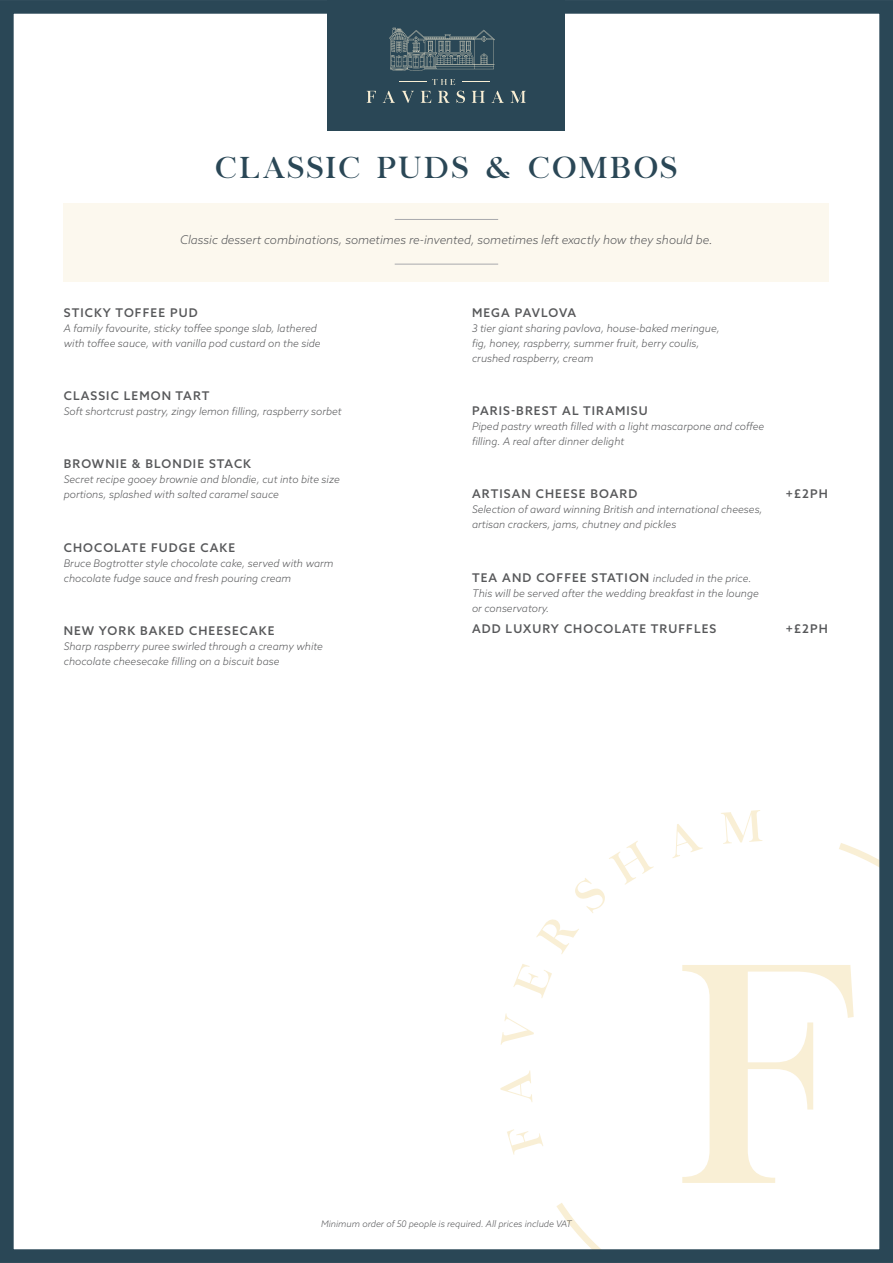
<style>
.page{position:relative;width:893px;height:1263px;background:#fff}
.page>*{position:absolute;margin:0;border:0;box-sizing:border-box;transform-origin:0 0}
.t1{font:30px "Chapaza";letter-spacing:.11em;color:#2a4756}
.Price{font:500 12px "Azo Sans";letter-spacing:.09em;color:#57585a}
.Price-2{font:italic 300 12px "Azo Sans";color:#57585a}
.Price-3{font:500 12px "Azo Sans";letter-spacing:.07em;color:#57585a}
.Price-4{font:italic 300 10.5px/15px "Azo Sans";color:#57585a}
.Price-5{font:italic 300 9px "Azo Sans";color:#57585a}
.s1{font-weight:300;font-style:italic;font-size:10.5px}
</style>
<div class="page">
<svg style="left:556px;top:843px;width:322px;height:405px"></svg>
<svg style="left:507px;top:1129px;width:36px;height:26px"></svg>
<svg style="left:500px;top:1070px;width:32px;height:32px"></svg>
<svg style="left:501px;top:1013px;width:33px;height:32px"></svg>
<svg style="left:513px;top:964px;width:39px;height:34px"></svg>
<svg style="left:536px;top:919px;width:43px;height:35px"></svg>
<svg style="left:575px;top:841px;width:79px;height:72px"></svg>
<svg style="left:672px;top:824px;width:31px;height:34px"></svg>
<svg style="left:721px;top:810px;width:41px;height:34px"></svg>
<svg style="left:682px;top:965px;width:172px;height:218px"></svg>
<div style="left:0;top:0;width:893px;height:1263px;border:14px solid #2a4756"></div>
<div style="left:328px;top:0;width:237px;height:131px;background:#2a4756"></div>
<svg style="left:389px;top:28px;width:106px;height:43px"></svg>
<svg style="left:367px;top:91px;width:9px;height:12px"></svg>
<svg style="left:383px;top:91px;width:12px;height:12px"></svg>
<svg style="left:402px;top:91px;width:12px;height:12px"></svg>
<svg style="left:421px;top:91px;width:10px;height:12px"></svg>
<svg style="left:438px;top:91px;width:12px;height:12px"></svg>
<svg style="left:456px;top:91px;width:9px;height:12px"></svg>
<svg style="left:472px;top:91px;width:13px;height:12px"></svg>
<svg style="left:491px;top:91px;width:13px;height:12px"></svg>
<svg style="left:510px;top:91px;width:16px;height:12px"></svg>
<svg style="left:399px;top:79px;width:56px;height:6px"></svg>
<div style="left:64px;top:203px;width:765px;height:79px;background:#fcf8ee"></div>
<hr style="left:395px;top:219px;width:103px;height:1px;background:#a8a9ad">
<hr style="left:395px;top:264px;width:103px;height:1px;background:#a8a9ad">
<p class="t1" style="left:216px;top:150px;width:463px">CLASSIC PUDS &amp; COMBOS</p>
<p class="Price-2" style="left:180px;top:232px;width:534px">Classic dessert combinations, sometimes re-invented, sometimes left exactly how they should be.</p>
<p class="Price" style="left:64px;top:304px;width:135px">STICKY TOFFEE PUD</p>
<p class="Price-4" style="left:64px;top:320px;width:258px">A family favourite, sticky toffee sponge slab, lathered with toffee sauce, with vanilla pod custard on the side</p>
<p class="Price" style="left:64px;top:388px;width:147px">CLASSIC LEMON TART</p>
<p class="Price-4" style="left:64px;top:404px;width:279px">Soft shortcrust pastry, zingy lemon filling, raspberry sorbet</p>
<p class="Price" style="left:64px;top:456px;width:189px">BROWNIE &amp; BLONDIE STACK</p>
<p class="Price-4" style="left:64px;top:472px;width:277px">Secret recipe gooey brownie and blondie, cut into bite size portions, splashed with salted caramel sauce</p>
<p class="Price" style="left:64px;top:539px;width:173px">CHOCOLATE FUDGE CAKE</p>
<p class="Price-4" style="left:64px;top:555px;width:271px">Bruce Bogtrotter style chocolate cake, served with warm chocolate fudge sauce and fresh pouring cream</p>
<p class="Price" style="left:64px;top:623px;width:212px">NEW YORK BAKED CHEESECAKE</p>
<p class="Price-4" style="left:64px;top:638px;width:261px">Sharp raspberry puree swirled through a creamy white chocolate cheesecake filling on a biscuit base</p>
<p class="Price-3" style="left:472px;top:304px;width:106px">MEGA PAVLOVA</p>
<p class="Price-4" style="left:472px;top:320px;width:249px">3 tier giant sharing pavlova, house-baked meringue, fig, honey, raspberry, summer fruit, berry coulis, crushed raspberry, cream</p>
<p class="Price" style="left:472px;top:403px;width:177px">PARIS-BREST AL TIRAMISU</p>
<p class="Price-4" style="left:472px;top:419px;width:294px">Piped pastry wreath filled with a light mascarpone and coffee filling. A real after dinner delight</p>
<p class="Price" style="left:472px;top:486px;width:167px">ARTISAN CHEESE BOARD</p>
<p class="Price" style="left:786px;top:486px;width:43px">+£2PH</p>
<p class="Price-4" style="left:472px;top:502px;width:292px">Selection of award winning British and international cheeses, artisan crackers, jams, chutney and pickles</p>
<p class="Price" style="left:472px;top:569px;width:281px">TEA AND COFFEE STATION <span class="s1">included in the price.</span></p>
<p class="Price-4" style="left:472px;top:585px;width:288px">This will be served after the wedding breakfast in the lounge or conservatory.</p>
<p class="Price" style="left:472px;top:620px;width:246px">ADD LUXURY CHOCOLATE TRUFFLES</p>
<p class="Price" style="left:786px;top:620px;width:43px">+£2PH</p>
<p class="Price-5" style="left:321px;top:1217px;width:252px">Minimum order of 50 people is required. All prices include VAT</p>
</div>
